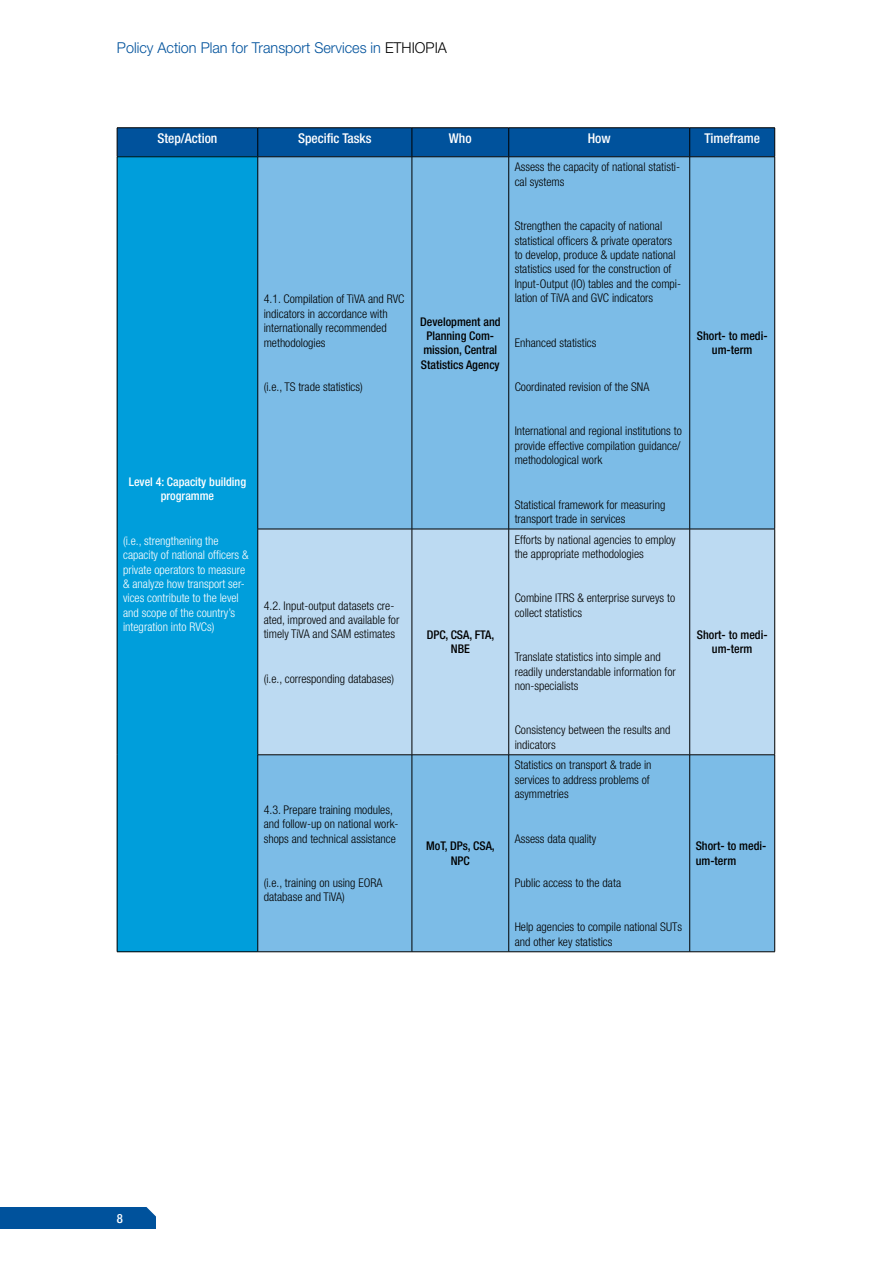
<style>
.page{position:relative;width:893px;height:1263px;background:#fff}
.page>*{position:absolute;margin:0;border:0;box-sizing:border-box;transform-origin:0 0}
.t1{font:300 15px "Helvetica Neue LT Std";color:#00529c;scale:.96 1}
.t2{font:500 condensed 13.5px "Helvetica Neue LT Pro";color:#fff}
.t3{font:500 condensed 12.75px "Helvetica Neue LT Std";color:#fff}
.t4{font:300 condensed 12px/14.4px "Helvetica Neue LT Pro";color:#000}
.t5{font:300 condensed 12px/14.4px "Helvetica Neue LT Pro";color:#fff}
.t6{font:500 condensed 12px/14.4px "Helvetica Neue LT Pro";color:#000;text-align:center}
.t7{font:500 condensed 12px/14.4px "Helvetica Neue LT Pro";color:#fff;text-align:center}
.s1{color:#000}
</style>
<div class="page">
<div style="left:0;top:1208px;width:156px;height:21px;background:#00529c"></div>
<svg style="left:146px;top:1207px;width:10px;height:10px"></svg>
<div style="left:117px;top:157px;width:141px;height:795px;background:#009edb"></div>
<div style="left:258px;top:158px;width:516px;height:793px;background:#7cbce7"></div>
<div style="left:258px;top:530px;width:516px;height:224px;background:#bcdaf2"></div>
<hr style="left:412px;top:157px;width:1px;height:372px;background:#000">
<hr style="left:508px;top:157px;width:1px;height:372px;background:#000">
<hr style="left:689px;top:157px;width:1px;height:372px;background:#000">
<hr style="left:774px;top:157px;width:1px;height:372px;background:#000">
<hr style="left:258px;top:529px;width:154px;height:1px;background:#000">
<hr style="left:412px;top:529px;width:97px;height:1px;background:#000">
<hr style="left:412px;top:529px;width:1px;height:226px;background:#000">
<hr style="left:509px;top:529px;width:181px;height:1px;background:#000">
<hr style="left:508px;top:529px;width:1px;height:226px;background:#000">
<hr style="left:690px;top:529px;width:85px;height:1px;background:#000">
<hr style="left:689px;top:529px;width:1px;height:226px;background:#000">
<hr style="left:774px;top:529px;width:1px;height:226px;background:#000">
<hr style="left:258px;top:754px;width:154px;height:1px;background:#000">
<hr style="left:258px;top:951px;width:154px;height:1px;background:#000">
<hr style="left:412px;top:754px;width:97px;height:1px;background:#000">
<hr style="left:412px;top:755px;width:1px;height:196px;background:#000">
<hr style="left:412px;top:951px;width:97px;height:1px;background:#000">
<hr style="left:509px;top:754px;width:181px;height:1px;background:#000">
<hr style="left:508px;top:755px;width:1px;height:196px;background:#000">
<hr style="left:509px;top:951px;width:181px;height:1px;background:#000">
<hr style="left:690px;top:754px;width:85px;height:1px;background:#000">
<hr style="left:689px;top:755px;width:1px;height:196px;background:#000">
<hr style="left:774px;top:755px;width:1px;height:196px;background:#000">
<hr style="left:690px;top:951px;width:85px;height:1px;background:#000">
<hr style="left:117px;top:157px;width:1px;height:372px;background:#000">
<hr style="left:257px;top:157px;width:1px;height:372px;background:#000">
<hr style="left:117px;top:529px;width:1px;height:226px;background:#000">
<hr style="left:257px;top:529px;width:1px;height:226px;background:#000">
<hr style="left:117px;top:755px;width:1px;height:196px;background:#000">
<hr style="left:257px;top:755px;width:1px;height:196px;background:#000">
<hr style="left:117px;top:951px;width:141px;height:1px;background:#000">
<hr style="left:117px;top:127px;width:141px;height:1px;background:#000">
<hr style="left:412px;top:127px;width:97px;height:1px;background:#000">
<hr style="left:690px;top:127px;width:85px;height:1px;background:#000">
<hr style="left:117px;top:157px;width:141px;height:1px;background:#000">
<hr style="left:412px;top:157px;width:97px;height:1px;background:#000">
<hr style="left:690px;top:157px;width:85px;height:1px;background:#000">
<hr style="left:258px;top:127px;width:154px;height:1px;background:#000">
<hr style="left:258px;top:157px;width:154px;height:1px;background:#000">
<hr style="left:509px;top:127px;width:181px;height:1px;background:#000">
<svg style="left:117px;top:128px;width:658px;height:29px;background:#004f95"></svg>
<hr style="left:509px;top:157px;width:181px;height:1px;background:#000">
<p class="t1" style="left:117px;top:39px;width:345px">Policy Action Plan for Transport Services in <span class="s1">ETHIOPIA</span></p>
<p class="t2" style="left:157px;top:131px;width:61px">Step/Action</p>
<p class="t2" style="left:298px;top:131px;width:75px">Specific Tasks</p>
<p class="t2" style="left:449px;top:131px;width:24px">Who</p>
<p class="t2" style="left:588px;top:131px;width:24px">How</p>
<p class="t2" style="left:704px;top:131px;width:57px">Timeframe</p>
<p class="t4" style="left:264px;top:292px;width:142px">4.1. Compilation of TiVA and RVC indicators in accordance with internationally recommended methodologies</p>
<p class="t4" style="left:264px;top:379px;width:101px">(i.e., TS trade statistics)</p>
<p class="t7" style="left:129px;top:474px;width:119px">Level 4: Capacity building programme</p>
<p class="t5" style="left:123px;top:533px;width:127px">(i.e., strengthening the capacity of national officers &amp; private operators to measure &amp; analyze how transport ser&shy;vices contribute to the level and scope of the country’s integration into RVCs)</p>
<p class="t4" style="left:264px;top:598px;width:137px">4.2. Input-output datasets cre&shy;ated, improved and available for timely TiVA and SAM estimates</p>
<p class="t4" style="left:264px;top:671px;width:132px">(i.e., corresponding databases)</p>
<p class="t4" style="left:264px;top:802px;width:136px">4.3. Prepare training modules, and follow-up on national work&shy;shops and technical assistance</p>
<p class="t4" style="left:264px;top:875px;width:120px">(i.e., training on using EORA database and TiVA)</p>
<p class="t6" style="left:420px;top:314px;width:82px">Development and<br>Planning Com&shy;mission, Central<br>Statistics Agency</p>
<p class="t6" style="left:427px;top:627px;width:69px">DPC, CSA, FTA,<br>NBE</p>
<p class="t6" style="left:426px;top:839px;width:70px">MoT, DPs, CSA,<br>NPC</p>
<p class="t4" style="left:515px;top:160px;width:167px">Assess the capacity of national statisti&shy;cal systems</p>
<p class="t4" style="left:515px;top:219px;width:168px">Strengthen the capacity of national statistical officers &amp; private operators to develop, produce &amp; update national statistics used for the construction of Input-Output (IO) tables and the compi&shy;lation of TiVA and GVC indicators</p>
<p class="t4" style="left:515px;top:335px;width:83px">Enhanced statistics</p>
<p class="t4" style="left:515px;top:379px;width:136px">Coordinated revision of the SNA</p>
<p class="t4" style="left:515px;top:424px;width:169px;text-align:justify">International and regional institutions to provide effective compilation guidance/ methodological work</p>
<p class="t4" style="left:515px;top:497px;width:152px">Statistical framework for measuring transport trade in services</p>
<p class="t4" style="left:515px;top:532px;width:163px">Efforts by national agencies to employ the appropriate methodologies</p>
<p class="t4" style="left:515px;top:591px;width:162px">Combine ITRS &amp; enterprise surveys to collect statistics</p>
<p class="t4" style="left:515px;top:650px;width:163px">Translate statistics into simple and readily understandable information for non-specialists</p>
<p class="t4" style="left:515px;top:723px;width:157px">Consistency between the results and indicators</p>
<p class="t4" style="left:515px;top:758px;width:138px">Statistics on transport &amp; trade in services to address problems of asymmetries</p>
<p class="t4" style="left:515px;top:831px;width:83px">Assess data quality</p>
<p class="t4" style="left:515px;top:875px;width:108px">Public access to the data</p>
<p class="t4" style="left:515px;top:920px;width:169px">Help agencies to compile national SUTs and other key statistics</p>
<p class="t6" style="left:697px;top:328px;width:72px">Short- to medi&shy;um-term</p>
<p class="t6" style="left:697px;top:627px;width:72px">Short- to medi&shy;um-term</p>
<p class="t6" style="left:696px;top:839px;width:72px;text-align:left">Short- to medi&shy;um-term</p>
<p class="t3" style="left:117px;top:1211px;width:8px">8</p>
</div>
